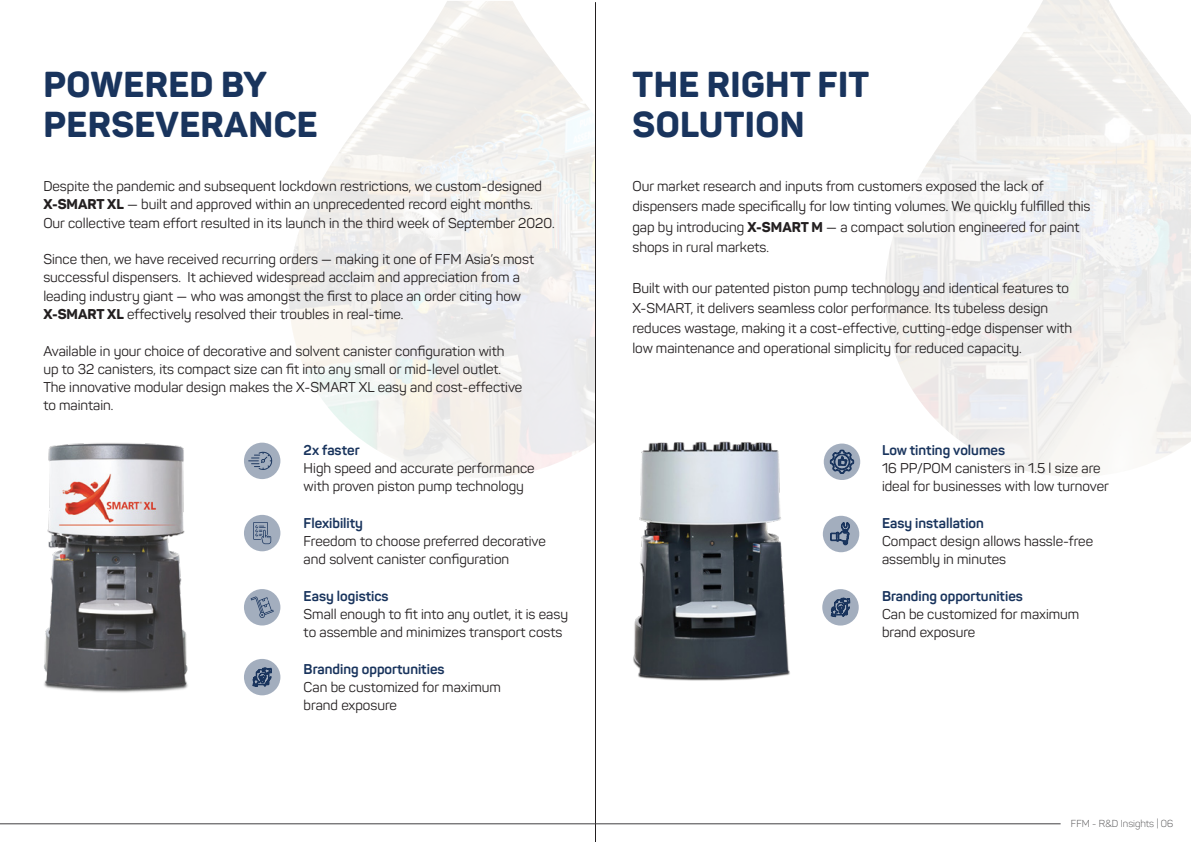
<style>
.page{position:relative;width:1191px;height:842px;background:#fff}
.page>*{position:absolute;margin:0;border:0;box-sizing:border-box;transform-origin:0 0}
.t1{font:800 35.6px/40.6px "Panton";letter-spacing:.01em;color:#19345d}
.t2{font:14px/18.3px "Panton";color:#231f20}
.t3{font:700 14px "Panton";color:#19345d}
.t4{font:300 10px "Panton";color:#414042}
.s1{font-weight:800}
</style>
<div class="page">
<img style="left:44px;top:443px;width:144px;height:250px">
<img style="left:633px;top:441px;width:157px;height:240px">
<hr style="left:595px;top:2px;width:1px;height:840px;background:#231f20">
<div style="left:244px;top:589px;width:36px;height:36px;background:#a3aebe;border-radius:50%"></div>
<svg style="left:251px;top:596px;width:23px;height:22px"></svg>
<div style="left:244px;top:659px;width:36px;height:36px;background:#a3aebe;border-radius:50%"></div>
<svg style="left:253px;top:668px;width:18px;height:19px"></svg>
<div style="left:244px;top:443px;width:36px;height:36px;background:#a3aebe;border-radius:50%"></div>
<svg style="left:248px;top:451px;width:24px;height:19px"></svg>
<div style="left:244px;top:515px;width:36px;height:36px;background:#a3aebe;border-radius:50%"></div>
<svg style="left:253px;top:522px;width:18px;height:22px"></svg>
<div style="left:822px;top:589px;width:36px;height:36px;background:#a3aebe;border-radius:50%"></div>
<svg style="left:831px;top:598px;width:19px;height:19px"></svg>
<svg style="left:823px;top:444px;width:37px;height:36px"></svg>
<svg style="left:830px;top:443px;width:24px;height:31px"></svg>
<div style="left:823px;top:516px;width:36px;height:36px;background:#a3aebe;border-radius:50%"></div>
<svg style="left:830px;top:522px;width:20px;height:23px"></svg>
<hr style="left:0;top:823px;width:1060px;height:1px;background:#414042">
<h1 class="t1" style="left:43px;top:64px;width:276px">POWERED BY<br>PERSEVERANCE</h1>
<p class="t2" style="left:43px;top:177px;width:513px">Despite the pandemic and subsequent lockdown restrictions, we custom-designed<br><span class="s1">X-SMART XL</span> — built and approved within an unprecedented record eight months.<br>Our collective team effort resulted in its launch in the third week of September 2020.</p>
<p class="t2" style="left:43px;top:250px;width:492px">Since then, we have received recurring orders — making it one of FFM Asia’s most successful dispensers. It achieved widespread acclaim and appreciation from a leading industry giant — who was amongst the first to place an order citing how <span class="s1">X-SMART XL</span> effectively resolved their troubles in real-time.</p>
<p class="t2" style="left:43px;top:341px;width:480px">Available in your choice of decorative and solvent canister configuration with up to 32 canisters, its compact size can fit into any small or mid-level outlet.<br>The innovative modular design makes the X-SMART XL easy and cost-effective to maintain.</p>
<p class="t3" style="left:304px;top:441px;width:57px">2x faster</p>
<p class="t2" style="left:304px;top:459px;width:232px">High speed and accurate performance with proven piston pump technology</p>
<p class="t3" style="left:304px;top:514px;width:61px">Flexibility</p>
<p class="t2" style="left:304px;top:532px;width:244px">Freedom to choose preferred decorative and solvent canister configuration</p>
<p class="t3" style="left:304px;top:587px;width:87px">Easy logistics</p>
<p class="t2" style="left:304px;top:605px;width:266px">Small enough to fit into any outlet, it is easy to assemble and minimizes transport costs</p>
<p class="t3" style="left:304px;top:660px;width:142px">Branding opportunities</p>
<p class="t2" style="left:304px;top:678px;width:199px">Can be customized for maximum brand exposure</p>
<h1 class="t1" style="left:632px;top:64px;width:238px">THE RIGHT FIT<br>SOLUTION</h1>
<p class="t2" style="left:632px;top:176px;width:459px;line-height:20.3px">Our market research and inputs from customers exposed the lack of dispensers made specifically for low tinting volumes. We quickly fulfilled this gap by introducing <span class="s1">X-SMART M</span> — a compact solution engineered for paint shops in rural markets.</p>
<p class="t2" style="left:632px;top:277px;width:441px;line-height:20.3px">Built with our patented piston pump technology and identical features to X-SMART, it delivers seamless color performance. Its tubeless design reduces wastage, making it a cost-effective, cutting-edge dispenser with low maintenance and operational simplicity for reduced capacity.</p>
<p class="t3" style="left:882px;top:441px;width:125px">Low tinting volumes</p>
<p class="t2" style="left:882px;top:459px;width:228px">16 PP/POM canisters in 1.5 l size are ideal for businesses with low turnover</p>
<p class="t3" style="left:882px;top:514px;width:103px">Easy installation</p>
<p class="t2" style="left:882px;top:532px;width:213px">Compact design allows hassle-free assembly in minutes</p>
<p class="t3" style="left:882px;top:587px;width:142px">Branding opportunities</p>
<p class="t2" style="left:882px;top:605px;width:199px">Can be customized for maximum brand exposure</p>
<p class="t4" style="left:1070px;top:817px;width:104px">FFM - R&amp;D Insights | 06</p>
</div>
